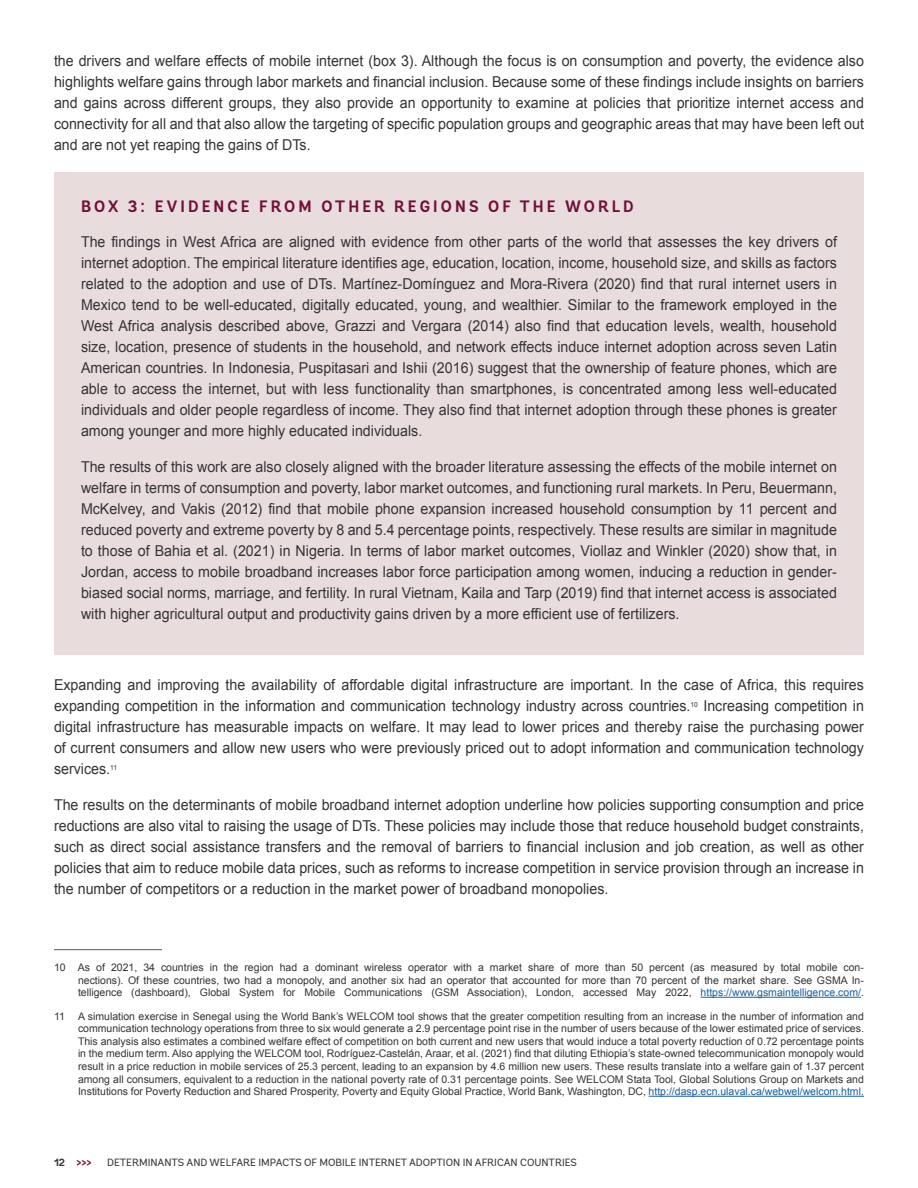
<style>
.page{position:relative;width:918px;height:1188px;background:#fff}
.page>*{position:absolute;margin:0;border:0;box-sizing:border-box;transform-origin:0 0}
.t1{font:700 16.5px "Andes";letter-spacing:.2em;color:#720f39;scale:.95 1}
.bullet_-_level_1{font:15px/21px "Arial";color:#343437;text-align:justify;scale:.95 1}
.body{font:15px/21px "Arial";color:#343437;text-align:justify;scale:.95 1}
.t2{font:700 12px "Andes";color:#720f39;scale:.95 1}
.footnote{font:10.5px/12.6px "Arial";color:#343437;text-align:justify}
.t3{font:10.5px "Andes";color:#343437}
.s1{color:#175d9e}
.s2{font-size:10.5px;color:#343437}
</style>
<div class="page">
<hr style="left:54px;top:949px;width:108px;height:1px;background:#57585a">
<hr style="left:701px;top:997px;width:160px;height:1px;background:#175d9e">
<hr style="left:649px;top:1096px;width:215px;height:1px;background:#175d9e">
<div style="left:54px;top:173px;width:810px;height:482px;background:#e9dcdd"></div>
<p class="body" style="left:54px;top:51px;width:854px">the drivers and welfare effects of mobile internet (box 3). Although the focus is on consumption and poverty, the evidence also highlights welfare gains through labor markets and financial inclusion. Because some of these findings include insights on barriers and gains across different groups, they also provide an opportunity to examine at policies that prioritize internet access and connectivity for all and that also allow the targeting of specific population groups and geographic areas that may have been left out and are not yet reaping the gains of DTs.</p>
<p class="t1" style="left:81px;top:196px;width:583px">BOX 3: EVIDENCE FROM OTHER REGIONS OF THE WORLD</p>
<p class="bullet_-_level_1" style="left:81px;top:231px;width:797px">The findings in West Africa are aligned with evidence from other parts of the world that assesses the key drivers of internet adoption. The empirical literature identifies age, education, location, income, household size, and skills as factors related to the adoption and use of DTs. Martínez-Domínguez and Mora-Rivera (2020) find that rural internet users in Mexico tend to be well-educated, digitally educated, young, and wealthier. Similar to the framework employed in the West Africa analysis described above, Grazzi and Vergara (2014) also find that education levels, wealth, household size, location, presence of students in the household, and network effects induce internet adoption across seven Latin American countries. In Indonesia, Puspitasari and Ishii (2016) suggest that the ownership of feature phones, which are able to access the internet, but with less functionality than smartphones, is concentrated among less well-educated individuals and older people regardless of income. They also find that internet adoption through these phones is greater among younger and more highly educated individuals.</p>
<p class="bullet_-_level_1" style="left:81px;top:456px;width:797px">The results of this work are also closely aligned with the broader literature assessing the effects of the mobile internet on welfare in terms of consumption and poverty, labor market outcomes, and functioning rural markets. In Peru, Beuermann, McKelvey, and Vakis (2012) find that mobile phone expansion increased household consumption by 11 percent and reduced poverty and extreme poverty by 8 and 5.4 percentage points, respectively. These results are similar in magnitude to those of Bahia et al. (2021) in Nigeria. In terms of labor market outcomes, Viollaz and Winkler (2020) show that, in Jordan, access to mobile broadband increases labor force participation among women, inducing a reduction in gender&shy;biased social norms, marriage, and fertility. In rural Vietnam, Kaila and Tarp (2019) find that internet access is associated with higher agricultural output and productivity gains driven by a more efficient use of fertilizers.</p>
<p class="body" style="left:54px;top:675px;width:854px">Expanding and improving the availability of affordable digital infrastructure are important. In the case of Africa, this requires expanding competition in the information and communication technology industry across countries.<sup>10</sup> Increasing competition in digital infrastructure has measurable impacts on welfare. It may lead to lower prices and thereby raise the purchasing power of current consumers and allow new users who were previously priced out to adopt information and communication technology services.<sup>11</sup></p>
<p class="body" style="left:54px;top:795px;width:854px">The results on the determinants of mobile broadband internet adoption underline how policies supporting consumption and price reductions are also vital to raising the usage of DTs. These policies may include those that reduce household budget constraints, such as direct social assistance transfers and the removal of barriers to financial inclusion and job creation, as well as other policies that aim to reduce mobile data prices, such as reforms to increase competition in service provision through an increase in the number of competitors or a reduction in the market power of broadband monopolies.</p>
<p class="footnote" style="left:78px;top:961px;width:788px;text-indent:-24px">10 As of 2021, 34 countries in the region had a dominant wireless operator with a market share of more than 50 percent (as measured by total mobile con&shy;nections). Of these countries, two had a monopoly, and another six had an operator that accounted for more than 70 percent of the market share. See GSMA In&shy;telligence (dashboard), Global System for Mobile Communications (GSM Association), London, accessed May 2022, <span class="s1">https://www.gsmaintelligence.com/</span>.</p>
<p class="footnote" style="left:78px;top:1010px;width:787px;text-indent:-24px">11 A simulation exercise in Senegal using the World Bank’s WELCOM tool shows that the greater competition resulting from an increase in the number of information and communication technology operations from three to six would generate a 2.9 percentage point rise in the number of users because of the lower estimated price of services.<br>This analysis also estimates a combined welfare effect of competition on both current and new users that would induce a total poverty reduction of 0.72 percentage points in the medium term. Also applying the WELCOM tool, Rodríguez-Castelán, Araar, et al. (2021) find that diluting Ethiopia’s state-owned telecommunication monopoly would result in a price reduction in mobile services of 25.3 percent, leading to an expansion by 4.6 million new users. These results translate into a welfare gain of 1.37 percent among all consumers, equivalent to a reduction in the national poverty rate of 0.31 percentage points. See WELCOM Stata Tool, Global Solutions Group on Markets and Institutions for Poverty Reduction and Shared Prosperity, Poverty and Equity Global Practice, World Bank, Washington, DC, <span class="s1">http://dasp.ecn.ulaval.ca/webwel/welcom.html.</span></p>
<p class="t2" style="left:54px;top:1154px;width:41px"><span class="s2">12</span> &gt;&gt;&gt;</p>
<p class="t3" style="left:107px;top:1156px;width:471px">DETERMINANTS AND WELFARE IMPACTS OF MOBILE INTERNET ADOPTION IN AFRICAN COUNTRIES</p>
</div>
